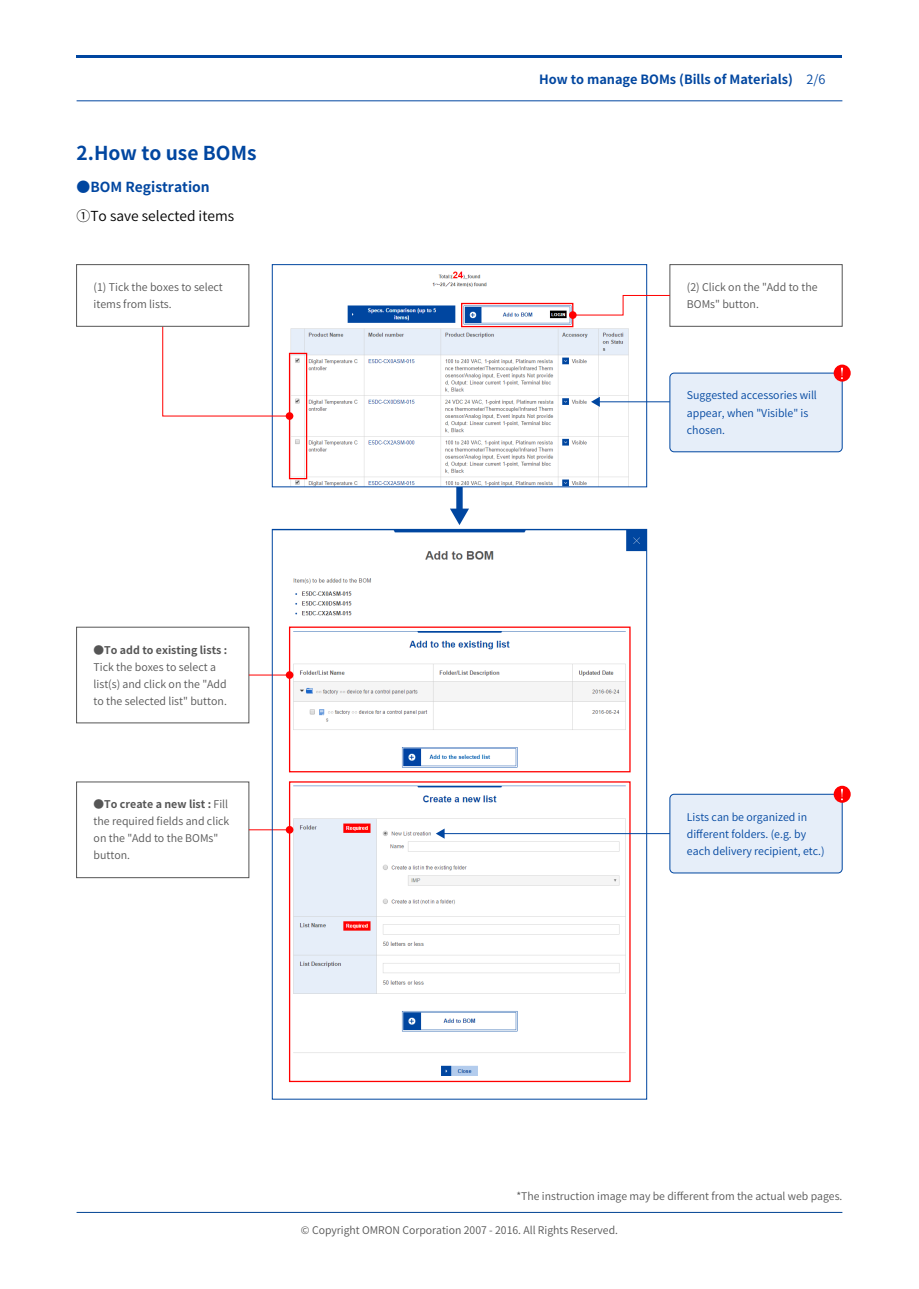
<style>
.page{position:relative;width:919px;height:1289px;background:#fff}
.page>*{position:absolute;margin:0;border:0;box-sizing:border-box;transform-origin:0 0}
.t1{font:700 19.2px "Source Han Sans JP";color:#0046a0}
.t2{font:13.8px "Source Han Sans JP";color:#000}
.t3{font:700 13.8px "Source Han Sans JP";color:#0046a0}
.t4{font:700 12.75px "Source Han Sans JP";color:#0046a0}
.t5{font:10.65px/17px "Source Han Sans JP";color:#555}
.t6{font:10.65px/17px "Source Han Sans JP";color:#0046a0}
.t7{font:10.5px "Source Han Sans JP";color:#555}
.s1{font-weight:700}
.s2{font-weight:400}
</style>
<div class="page">
<hr style="left:77px;top:1212px;width:765px;height:1px;background:#004393">
<hr style="left:77px;top:55px;width:765px;height:3px;background:#0046a0">
<hr style="left:77px;top:101px;width:765px;height:1px;background:#0046a0">
<div style="left:456px;top:481px;width:6px;height:30px;background:#0046a0"></div>
<svg style="left:450px;top:508px;width:19px;height:17px"></svg>
<img style="left:286px;top:271px;width:359px;height:214px">
<div style="left:272px;top:264px;width:375px;height:223px;border:1px solid #0046a0"></div>
<div style="left:289px;top:353px;width:18px;height:126px;border:1px solid #f00"></div>
<div style="left:669px;top:264px;width:173px;height:62px;background:#fff;border:1px solid #555"></div>
<div style="left:461px;top:303px;width:112px;height:24px;border:1px solid #f00"></div>
<svg style="left:162px;top:325px;width:128px;height:92px"></svg>
<div style="left:286px;top:412px;width:7px;height:8px;background:#f00;border-radius:50%"></div>
<svg style="left:572px;top:294px;width:98px;height:22px"></svg>
<div style="left:569px;top:311px;width:7px;height:8px;background:#f00;border-radius:50%"></div>
<div style="left:669px;top:373px;width:173px;height:79px;background:#e6eef9;border-radius:4px"></div>
<div style="left:669px;top:372px;width:173px;height:80px;border:1px solid #0046a0;border-radius:4px"></div>
<svg style="left:833px;top:364px;width:17px;height:17px"></svg>
<svg style="left:840px;top:367px;width:2px;height:12px"></svg>
<hr style="left:598px;top:401px;width:71px;height:1px;background:#0046a0">
<svg style="left:591px;top:397px;width:9px;height:10px"></svg>
<div style="left:76px;top:264px;width:173px;height:62px;background:#fff;border:1px solid #555"></div>
<img style="left:274px;top:531px;width:371px;height:552px">
<div style="left:289px;top:626px;width:341px;height:146px;border:1px solid #f00"></div>
<div style="left:289px;top:781px;width:341px;height:301px;border:1px solid #f00"></div>
<div style="left:669px;top:794px;width:173px;height:79px;background:#e6eef9;border-radius:4px"></div>
<div style="left:669px;top:793px;width:173px;height:80px;border:1px solid #0046a0;border-radius:4px"></div>
<svg style="left:833px;top:785px;width:17px;height:17px"></svg>
<svg style="left:840px;top:788px;width:2px;height:12px"></svg>
<hr style="left:443px;top:833px;width:226px;height:1px;background:#0046a0">
<svg style="left:436px;top:828px;width:8px;height:10px"></svg>
<div style="left:76px;top:627px;width:173px;height:96px;background:#fff;border:1px solid #555"></div>
<hr style="left:249px;top:674px;width:40px;height:1px;background:#f00">
<div style="left:286px;top:671px;width:7px;height:8px;background:#f00;border-radius:50%"></div>
<hr style="left:249px;top:829px;width:40px;height:1px;background:#f00">
<div style="left:286px;top:826px;width:7px;height:7px;background:#f00;border-radius:50%"></div>
<p class="t1" style="left:77px;top:142px;width:181px">2.How to use BOMs</p>
<p class="t3" style="left:77px;top:179px;width:135px">●BOM Registration</p>
<p class="t2" style="left:77px;top:209px;width:159px">①To save selected items</p>
<p class="t5" style="left:94px;top:279px;width:131px">(1) Tick the boxes to select items from lists.</p>
<p class="t5" style="left:94px;top:641px;width:135px"><span class="s1">●To add to existing lists :<br></span>Tick the boxes to select a list(s) and click on the "Add to the selected list" button.</p>
<p class="t5" style="left:94px;top:796px;width:137px"><span class="s1">●To create a new list :</span> Fill the required fields and click on the "Add to the BOMs" button.</p>
<p class="t4" style="left:539px;top:72px;width:287px">How to manage BOMs (Bills of Materials) <span class="s2">2/6</span></p>
<p class="t5" style="left:686px;top:279px;width:132px">(2) Click on the "Add to the<br>BOMs" button.</p>
<p class="t6" style="left:686px;top:387px;width:131px">Suggested accessories will appear, when "Visible" is chosen.</p>
<p class="t6" style="left:686px;top:808px;width:139px">Lists can be organized in different folders. (e.g. by each delivery recipient, etc.)</p>
<p class="t7" style="left:516px;top:1189px;width:327px">*The instruction image may be different from the actual web pages.</p>
<p class="t7" style="left:301px;top:1223px;width:318px">© Copyright OMRON Corporation 2007 - 2016. All Rights Reserved.</p>
</div>
